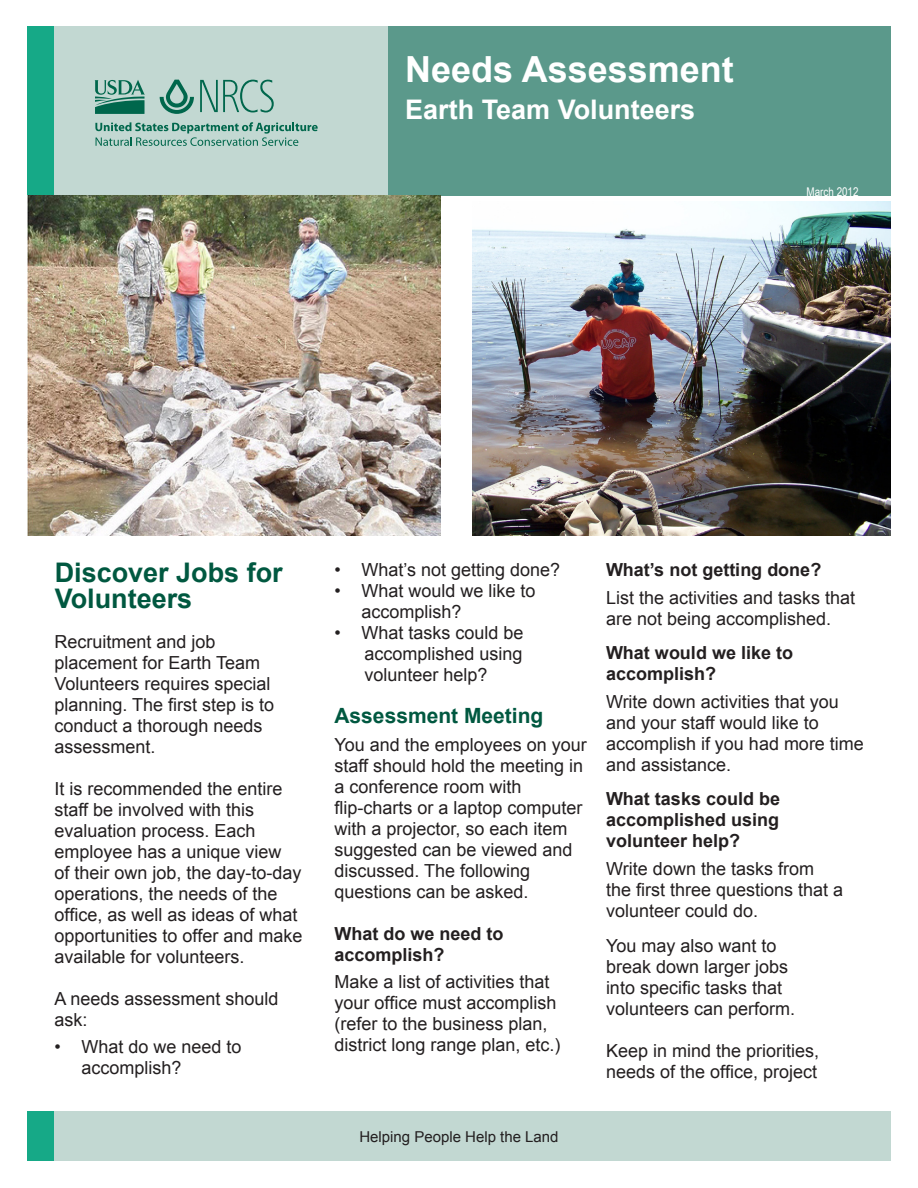
<style>
.page{position:relative;width:918px;height:1188px;background:#fff}
.page>*{position:absolute;margin:0;border:0;box-sizing:border-box;transform-origin:0 0}
.t1{font:700 36px "Arial";color:#fff}
.subheader{font:700 27px/25.2px "Arial";color:#005840}
.t2{font:700 27px "Arial";color:#fff}
.feature_text{font:700 21px "Arial";color:#005840}
.feature_text-2{font:18px/21px "Arial";color:#231f20}
.subheader-2{font:18px/21px "Arial";color:#231f20}
.feature_text-3{font:700 18px/21px "Arial";color:#231f20}
.bullet_text{font:700 18px "Arial";color:#231f20}
.t3{font:15px "Arial";color:#231f20}
.t4{font:12px "Arial Narrow";color:#fff}
</style>
<div class="page">
<div style="left:54px;top:1112px;width:837px;height:49px;background:#c2d8d2"></div>
<div style="left:54px;top:27px;width:335px;height:169px;background:#c2d8d2"></div>
<div style="left:27px;top:1112px;width:27px;height:49px;background:#16a987"></div>
<div style="left:389px;top:27px;width:502px;height:169px;background:#5b998b"></div>
<div style="left:27px;top:27px;width:27px;height:169px;background:#16a987"></div>
<svg style="left:94px;top:80px;width:51px;height:34px"></svg>
<svg style="left:160px;top:80px;width:34px;height:34px"></svg>
<svg style="left:200px;top:80px;width:74px;height:32px"></svg>
<svg style="left:95px;top:122px;width:223px;height:24px"></svg>
<img style="left:27px;top:196px;width:414px;height:340px">
<img style="left:472px;top:202px;width:419px;height:334px">
<p class="t1" style="left:405px;top:49px;width:330px">Needs Assessment</p>
<p class="t2" style="left:405px;top:94px;width:292px">Earth Team Volunteers</p>
<p class="t4" style="left:807px;top:185px;width:53px">March 2012</p>
<p class="subheader" style="left:55px;top:560px;width:230px">Discover Jobs for<br>Volunteers</p>
<p class="feature_text-2" style="left:54px;top:631px;width:163px">Recruitment and job</p>
<p class="feature_text-2" style="left:54px;top:652px;width:207px">placement for Earth Team</p>
<p class="feature_text-2" style="left:54px;top:673px;width:221px">Volunteers requires special planning. The first step is to conduct a thorough needs assessment.</p>
<p class="feature_text-2" style="left:54px;top:778px;width:230px">It is recommended the entire staff be involved with this</p>
<p class="feature_text-2" style="left:54px;top:820px;width:203px">evaluation process. Each</p>
<p class="feature_text-2" style="left:54px;top:841px;width:250px">employee has a unique view<br>of their own job, the day-to-day operations, the needs of the office, as well as ideas of what opportunities to offer and make available for volunteers.</p>
<p class="feature_text-2" style="left:54px;top:988px;width:226px">A needs assessment should ask:</p>
<p class="feature_text-2" style="left:81px;top:1037px;width:162px;text-indent:-27px">• What do we need to accomplish?</p>
<p class="feature_text-2" style="left:334px;top:559px;width:227px">• What’s not getting done?</p>
<p class="feature_text-2" style="left:361px;top:580px;width:176px;text-indent:-27px">• What would we like to accomplish?</p>
<p class="feature_text-2" style="left:334px;top:622px;width:191px">• What tasks could be</p>
<p class="feature_text-2" style="left:365px;top:643px;width:160px">accomplished using</p>
<p class="feature_text-2" style="left:365px;top:664px;width:125px">volunteer help?</p>
<p class="feature_text" style="left:334px;top:704px;width:210px">Assessment Meeting</p>
<p class="feature_text-2" style="left:334px;top:734px;width:254px">You and the employees on your staff should hold the meeting in a conference room with</p>
<p class="feature_text-2" style="left:334px;top:797px;width:250px">flip-charts or a laptop computer with a projector, so each item suggested can be viewed and discussed. The following</p>
<p class="feature_text-2" style="left:334px;top:881px;width:196px">questions can be asked.</p>
<p class="bullet_text" style="left:334px;top:923px;width:171px">What do we need to</p>
<p class="bullet_text" style="left:334px;top:944px;width:112px">accomplish?</p>
<p class="subheader-2" style="left:334px;top:971px;width:228px">Make a list of activities that your office must accomplish (refer to the business plan, district long range plan, etc.)</p>
<p class="feature_text-3" style="left:606px;top:559px;width:217px">What’s not getting done?</p>
<p class="feature_text-2" style="left:606px;top:587px;width:251px">List the activities and tasks that are not being accomplished.</p>
<p class="feature_text-3" style="left:606px;top:642px;width:189px">What would we like to accomplish?</p>
<p class="feature_text-2" style="left:606px;top:691px;width:259px">Write down activities that you and your staff would like to accomplish if you had more time and assistance.</p>
<p class="feature_text-3" style="left:606px;top:788px;width:176px">What tasks could be accomplished using</p>
<p class="feature_text-3" style="left:606px;top:830px;width:136px">volunteer help?</p>
<p class="feature_text-2" style="left:606px;top:858px;width:239px">Write down the tasks from the first three questions that a volunteer could do.</p>
<p class="feature_text-2" style="left:606px;top:935px;width:191px">You may also want to break down larger jobs into specific tasks that volunteers can perform.</p>
<p class="feature_text-2" style="left:606px;top:1040px;width:215px">Keep in mind the priorities, needs of the office, project</p>
<p class="t3" style="left:359px;top:1128px;width:201px">Helping People Help the Land</p>
</div>
